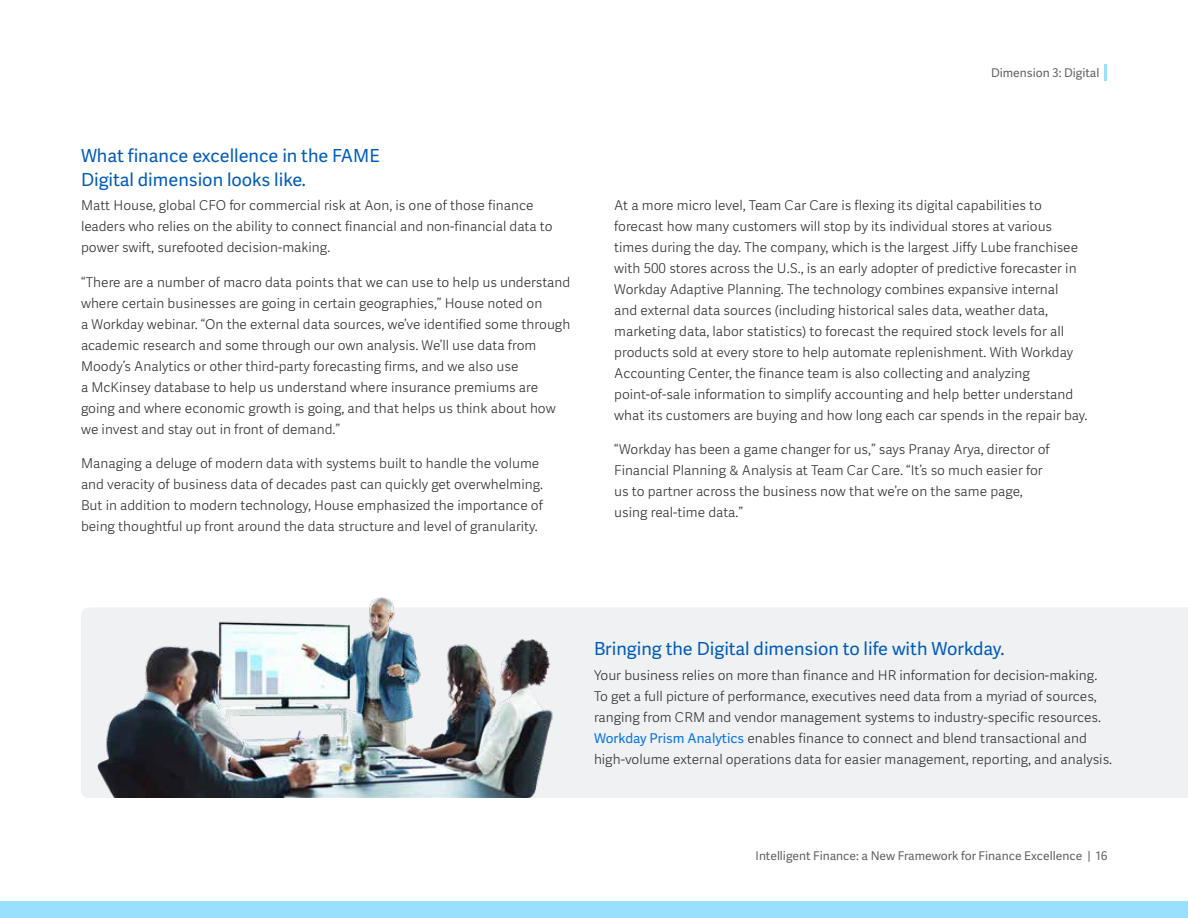
<style>
.page{position:relative;width:1188px;height:918px;background:#fff}
.page>*{position:absolute;margin:0;border:0;box-sizing:border-box;transform-origin:0 0}
.t1{font:18px/24px "Workday Adelle Sans";color:#005cb9}
.t2{font:300 13.5px/21px "Workday Adelle Sans";color:#333}
.t3{font:12px "Workday Adelle Sans";color:#616161}
.s1{font-weight:400;color:#0875e1}
</style>
<div class="page">
<div style="left:81px;top:608px;width:1107px;height:190px;background:#f0f1f2"></div>
<div style="left:0;top:902px;width:1188px;height:16px;background:#99e0ff"></div>
<img style="left:87px;top:597px;width:473px;height:201px">
<svg style="left:1105px;top:64px;width:2px;height:17px"></svg>
<h1 class="t1" style="left:81px;top:144px;width:300px">What finance excellence in the FAME<br>Digital dimension looks like.</h1>
<p class="t2" style="left:81px;top:195px;width:473px">Matt House, global CFO for commercial risk at Aon, is one of those finance leaders who relies on the ability to connect financial and non-financial data to power swift, surefooted decision-making.</p>
<p class="t2" style="left:81px;top:272px;width:491px">“There are a number of macro data points that we can use to help us understand where certain businesses are going in certain geographies,” House noted on<br>a Workday webinar. “On the external data sources, we’ve identified some through academic research and some through our own analysis. We’ll use data from Moody’s Analytics or other third-party forecasting firms, and we also use<br>a McKinsey database to help us understand where insurance premiums are going and where economic growth is going, and that helps us think about how we invest and stay out in front of demand.”</p>
<p class="t2" style="left:81px;top:454px;width:464px">Managing a deluge of modern data with systems built to handle the volume and veracity of business data of decades past can quickly get overwhelming.<br>But in addition to modern technology, House emphasized the importance of being thoughtful up front around the data structure and level of granularity.</p>
<p class="t3" style="left:991px;top:65px;width:110px">Dimension 3: Digital</p>
<p class="t2" style="left:614px;top:195px;width:475px">At a more micro level, Team Car Care is flexing its digital capabilities to forecast how many customers will stop by its individual stores at various times during the day. The company, which is the largest Jiffy Lube franchisee with 500 stores across the U.S., is an early adopter of predictive forecaster in Workday Adaptive Planning. The technology combines expansive internal<br>and external data sources (including historical sales data, weather data, marketing data, labor statistics) to forecast the required stock levels for all products sold at every store to help automate replenishment. With Workday Accounting Center, the finance team is also collecting and analyzing point-of-sale information to simplify accounting and help better understand what its customers are buying and how long each car spends in the repair bay.</p>
<p class="t2" style="left:614px;top:440px;width:437px">“Workday has been a game changer for us,” says Pranay Arya, director of Financial Planning &amp; Analysis at Team Car Care. “It’s so much easier for us to partner across the business now that we’re on the same page, using real-time data.”</p>
<h1 class="t1" style="left:594px;top:638px;width:412px">Bringing the Digital dimension to life with Workday.</h1>
<p class="t2" style="left:594px;top:665px;width:520px">Your business relies on more than finance and HR information for decision-making.<br>To get a full picture of performance, executives need data from a myriad of sources, ranging from CRM and vendor management systems to industry-specific resources.<br><span class="s1">Workday Prism Analytics</span> enables finance to connect and blend transactional and high-volume external operations data for easier management, reporting, and analysis.</p>
<p class="t3" style="left:756px;top:849px;width:354px">Intelligent Finance: a New Framework for Finance Excellence | 16</p>
</div>
